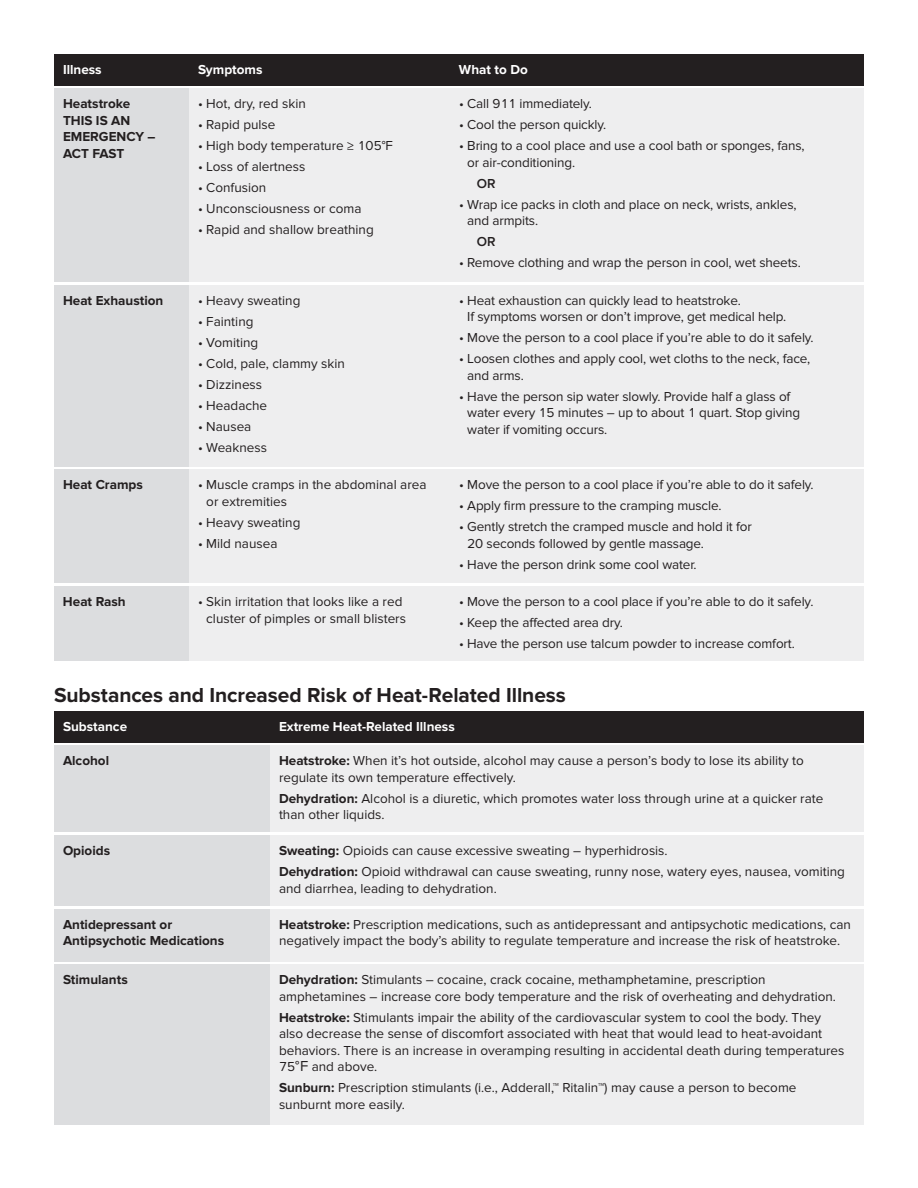
<style>
.page{position:relative;width:918px;height:1188px;background:#fff}
.page>*{position:absolute;margin:0;border:0;box-sizing:border-box;transform-origin:0 0}
.Question{font:700 21px "Proxima Nova";letter-spacing:-.005em;color:#231f20}
.t1{font:13.5px/16.5px "Proxima Nova";color:#231f20}
.t2{font:700 13.5px/16.5px "Proxima Nova";color:#231f20}
.t3{font:700 13.5px "Proxima Nova";color:#fff}
.t4{font:600 13.5px "Proxima Nova";color:#231f20}
.s1{font-weight:700}
.s2{font-size:15px}
</style>
<div class="page">
<div style="left:54px;top:88px;width:135px;height:194px;background:#dcdddf"></div>
<div style="left:54px;top:54px;width:810px;height:32px;background:#231f20"></div>
<div style="left:189px;top:88px;width:675px;height:194px;background:#eeeeef"></div>
<div style="left:54px;top:285px;width:135px;height:181px;background:#dcdddf"></div>
<div style="left:189px;top:285px;width:675px;height:181px;background:#eeeeef"></div>
<div style="left:54px;top:470px;width:135px;height:114px;background:#dcdddf"></div>
<div style="left:189px;top:470px;width:675px;height:114px;background:#eeeeef"></div>
<div style="left:54px;top:586px;width:135px;height:76px;background:#dcdddf"></div>
<div style="left:189px;top:586px;width:675px;height:76px;background:#eeeeef"></div>
<div style="left:54px;top:746px;width:216px;height:86px;background:#dcdddf"></div>
<div style="left:54px;top:711px;width:810px;height:31px;background:#231f20"></div>
<div style="left:270px;top:746px;width:594px;height:86px;background:#eeeeef"></div>
<div style="left:54px;top:836px;width:216px;height:70px;background:#dcdddf"></div>
<div style="left:270px;top:836px;width:594px;height:70px;background:#eeeeef"></div>
<div style="left:54px;top:909px;width:216px;height:53px;background:#dcdddf"></div>
<div style="left:270px;top:909px;width:594px;height:53px;background:#eeeeef"></div>
<div style="left:54px;top:964px;width:216px;height:161px;background:#dcdddf"></div>
<div style="left:270px;top:964px;width:594px;height:161px;background:#eeeeef"></div>
<p class="t3" style="left:63px;top:61px;width:40px">Illness</p>
<p class="t3" style="left:198px;top:61px;width:66px">Symptoms</p>
<p class="t3" style="left:459px;top:61px;width:70px">What to Do</p>
<p class="t1" style="left:198px;top:96px;width:109px">• Hot, dry, red skin</p>
<p class="t1" style="left:198px;top:117px;width:79px">• Rapid pulse</p>
<p class="t1" style="left:198px;top:138px;width:197px">• High body temperature ≥ 105°F</p>
<p class="t1" style="left:198px;top:159px;width:109px">• Loss of alertness</p>
<p class="t1" style="left:198px;top:180px;width:70px">• Confusion</p>
<p class="t1" style="left:198px;top:201px;width:165px">• Unconsciousness or coma</p>
<p class="t1" style="left:198px;top:222px;width:177px">• Rapid and shallow breathing</p>
<p class="t2" style="left:63px;top:96px;width:94px">Heatstroke<br>THIS IS AN<br>EMERGENCY –<br>ACT FAST</p>
<p class="t1" style="left:459px;top:96px;width:135px">• Call 911 immediately.</p>
<p class="t1" style="left:459px;top:117px;width:149px">• Cool the person quickly.</p>
<p class="t1" style="left:467px;top:138px;width:339px;text-indent:-8px">• Bring to a cool place and use a cool bath or sponges, fans, or air-conditioning.</p>
<p class="t4" style="left:477px;top:175px;width:20px">OR</p>
<p class="t1" style="left:467px;top:196px;width:331px;text-indent:-8px">• Wrap ice packs in cloth and place on neck, wrists, ankles, and armpits.</p>
<p class="t4" style="left:477px;top:234px;width:20px">OR</p>
<p class="t1" style="left:459px;top:255px;width:343px">• Remove clothing and wrap the person in cool, wet sheets.</p>
<p class="t2" style="left:63px;top:292px;width:102px">Heat Exhaustion</p>
<p class="t1" style="left:467px;top:292px;width:321px;text-indent:-8px">• Heat exhaustion can quickly lead to heatstroke.<br>If symptoms worsen or don’t improve, get medical help.</p>
<p class="t1" style="left:459px;top:330px;width:356px">• Move the person to a cool place if you’re able to do it safely.</p>
<p class="t1" style="left:467px;top:351px;width:345px;text-indent:-8px">• Loosen clothes and apply cool, wet cloths to the neck, face, and arms.</p>
<p class="t1" style="left:467px;top:388px;width:334px;text-indent:-8px">• Have the person sip water slowly. Provide half a glass of water every 15 minutes – up to about 1 quart. Stop giving water if vomiting occurs.</p>
<p class="t1" style="left:198px;top:292px;width:104px">• Heavy sweating</p>
<p class="t1" style="left:198px;top:313px;width:57px">• Fainting</p>
<p class="t1" style="left:198px;top:334px;width:62px">• Vomiting</p>
<p class="t1" style="left:198px;top:355px;width:148px">• Cold, pale, clammy skin</p>
<p class="t1" style="left:198px;top:376px;width:66px">• Dizziness</p>
<p class="t1" style="left:198px;top:397px;width:71px">• Headache</p>
<p class="t1" style="left:198px;top:418px;width:55px">• Nausea</p>
<p class="t1" style="left:198px;top:439px;width:70px">• Weakness</p>
<p class="t2" style="left:63px;top:477px;width:81px">Heat Cramps</p>
<p class="t1" style="left:459px;top:477px;width:356px">• Move the person to a cool place if you’re able to do it safely.</p>
<p class="t1" style="left:459px;top:498px;width:264px">• Apply firm pressure to the cramping muscle.</p>
<p class="t1" style="left:467px;top:519px;width:286px;text-indent:-8px">• Gently stretch the cramped muscle and hold it for<br>20 seconds followed by gentle massage.</p>
<p class="t1" style="left:459px;top:556px;width:239px">• Have the person drink some cool water.</p>
<p class="t1" style="left:198px;top:594px;width:210px;text-align:right">• Skin irritation that looks like a red cluster of pimples or small blisters</p>
<p class="t1" style="left:206px;top:477px;width:222px;text-indent:-8px">• Muscle cramps in the abdominal area or extremities</p>
<p class="t1" style="left:198px;top:514px;width:104px">• Heavy sweating</p>
<p class="t1" style="left:198px;top:535px;width:81px">• Mild nausea</p>
<p class="t2" style="left:63px;top:594px;width:64px">Heat Rash</p>
<p class="t1" style="left:459px;top:594px;width:356px">• Move the person to a cool place if you’re able to do it safely.</p>
<p class="t1" style="left:459px;top:615px;width:166px">• Keep the affected area dry.</p>
<p class="t1" style="left:459px;top:636px;width:337px">• Have the person use talcum powder to increase comfort.</p>
<p class="Question" style="left:54px;top:683px;width:513px">Substances and Increased Risk of Heat-Related Illness</p>
<p class="t3" style="left:63px;top:718px;width:66px">Substance</p>
<p class="t3" style="left:279px;top:718px;width:177px">Extreme Heat-Related Illness</p>
<p class="t1" style="left:279px;top:753px;width:526px"><span class="s1">Heatstroke:</span> When it’s hot outside, alcohol may cause a person’s body to lose its ability to regulate its own temperature effectively.</p>
<p class="t1" style="left:279px;top:790px;width:546px"><span class="s1">Dehydration:</span> Alcohol is a diuretic, which promotes water loss through urine at a quicker rate than other liquids.</p>
<p class="t2" style="left:63px;top:753px;width:48px">Alcohol</p>
<p class="t2" style="left:63px;top:843px;width:49px">Opioids</p>
<p class="t1" style="left:279px;top:843px;width:390px"><span class="s1">Sweating:</span> Opioids can cause excessive sweating – hyperhidrosis.</p>
<p class="t1" style="left:279px;top:864px;width:568px"><span class="s1">Dehydration:</span> Opioid withdrawal can cause sweating, runny nose, watery eyes, nausea, vomiting and diarrhea, leading to dehydration.</p>
<p class="t2" style="left:63px;top:916px;width:163px">Antidepressant or<br>Antipsychotic Medications</p>
<p class="t1" style="left:279px;top:916px;width:574px"><span class="s1">Heatstroke:</span> Prescription medications, such as antidepressant and antipsychotic medications, can negatively impact the body’s ability to regulate temperature and increase the risk of heatstroke.</p>
<p class="t2" style="left:63px;top:972px;width:66px">Stimulants</p>
<p class="t1" style="left:279px;top:972px;width:558px"><span class="s1">Dehydration:</span> Stimulants – cocaine, crack cocaine, methamphetamine, prescription amphetamines – increase core body temperature and the risk of overheating and dehydration.</p>
<p class="t1" style="left:279px;top:1009px;width:567px"><span class="s1">Heatstroke:</span> Stimulants impair the ability of the cardiovascular system to cool the body. They also decrease the sense of discomfort associated with heat that would lead to heat-avoidant behaviors. There is an increase in overamping resulting in accidental death during temperatures 75<span class="s2">°F</span> and above.</p>
<p class="t1" style="left:279px;top:1080px;width:519px"><span class="s1">Sunburn:</span> Prescription stimulants (i.e., Adderall,™ Ritalin™) may cause a person to become sunburnt more easily.</p>
</div>
